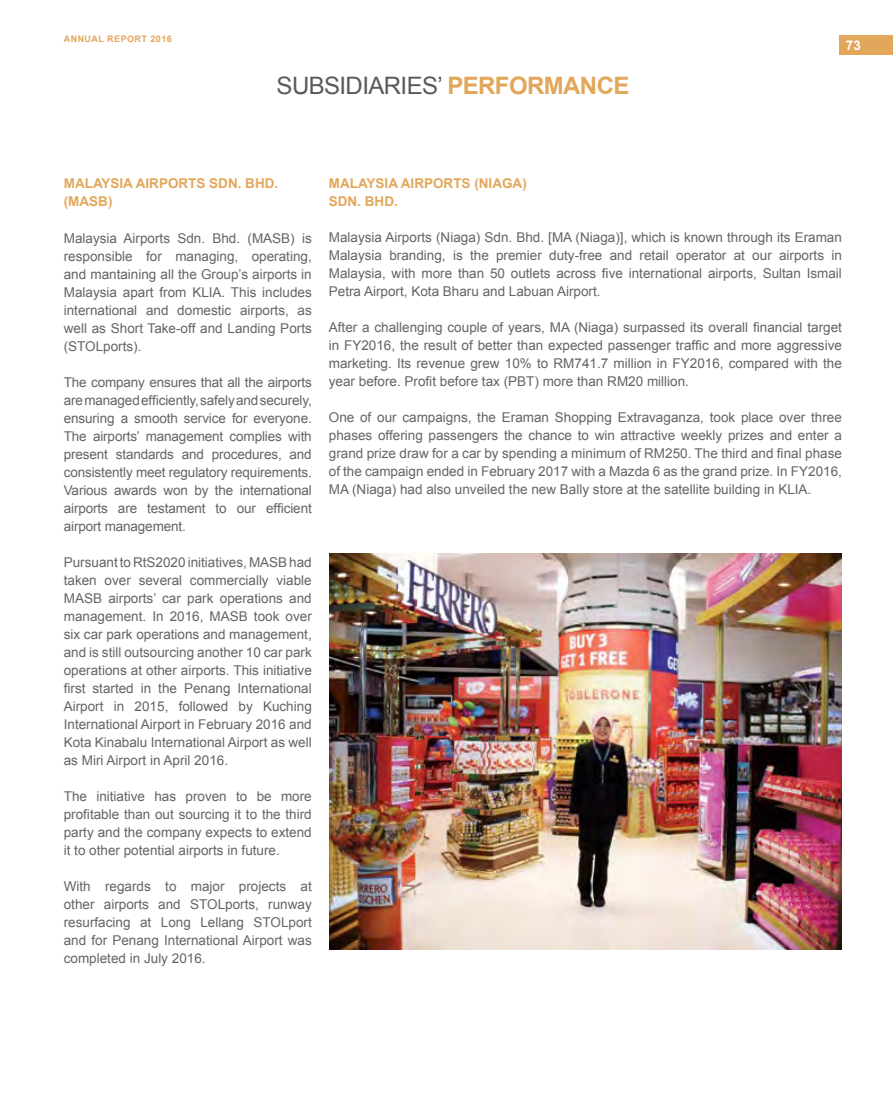
<style>
.page{position:relative;width:893px;height:1106px;background:#fff}
.page>*{position:absolute;margin:0;border:0;box-sizing:border-box;transform-origin:0 0}
.t1{font:24px "Arial";letter-spacing:-.025em;color:#58595b}
.t2{font:13.5px/18px "Arial";color:#636466;text-align:justify}
.t3{font:700 13.5px/18px "Arial";color:#e2a75b}
.t4{font:700 13.35px "Arial";color:#fff}
.t5{font:700 9px "Arial";letter-spacing:.05em;color:#e2a75b}
.s1{font-weight:700;color:#e2a75b}
</style>
<div class="page">
<div style="left:861px;top:36px;width:32px;height:19px;background:#e2a75b"></div>
<div style="left:839px;top:36px;width:28px;height:19px;background:#e2a75b"></div>
<img style="left:329px;top:553px;width:513px;height:396px">
<p class="t5" style="left:64px;top:33px;width:109px">ANNUAL REPORT 2016</p>
<h1 class="t1" style="left:277px;top:70px;width:354px">SUBSIDIARIES’ <span class="s1">PERFORMANCE</span></h1>
<p class="t4" style="left:846px;top:37px;width:17px">73</p>
<p class="t3" style="left:64px;top:175px;width:216px">MALAYSIA AIRPORTS SDN. BHD. (MASB)</p>
<p class="t2" style="left:64px;top:229px;width:250px">Malaysia Airports Sdn. Bhd. (MASB) is responsible for managing, operating, and mantaining all the Group’s airports in Malaysia apart from KLIA. This includes international and domestic airports, as well as Short Take-off and Landing Ports (STOLports).</p>
<p class="t2" style="left:64px;top:373px;width:250px">The company ensures that all the airports are managed efficiently, safely and securely, ensuring a smooth service for everyone.<br>The airports’ management complies with present standards and procedures, and consistently meet regulatory requirements.<br>Various awards won by the international airports are testament to our efficient airport management.</p>
<p class="t2" style="left:64px;top:553px;width:250px">Pursuant to RtS2020 initiatives, MASB had taken over several commercially viable MASB airports’ car park operations and management. In 2016, MASB took over six car park operations and management, and is still outsourcing another 10 car park operations at other airports. This initiative first started in the Penang International Airport in 2015, followed by Kuching International Airport in February 2016 and Kota Kinabalu International Airport as well as Miri Airport in April 2016.</p>
<p class="t2" style="left:64px;top:787px;width:250px">The initiative has proven to be more profitable than out sourcing it to the third party and the company expects to extend it to other potential airports in future.</p>
<p class="t2" style="left:64px;top:877px;width:250px">With regards to major projects at other airports and STOLports, runway resurfacing at Long Lellang STOLport and for Penang International Airport was completed in July 2016.</p>
<p class="t3" style="left:329px;top:175px;width:200px">MALAYSIA AIRPORTS (NIAGA)<br>SDN. BHD.</p>
<p class="t2" style="left:329px;top:229px;width:515px">Malaysia Airports (Niaga) Sdn. Bhd. [MA (Niaga)], which is known through its Eraman Malaysia branding, is the premier duty-free and retail operator at our airports in Malaysia, with more than 50 outlets across five international airports, Sultan Ismail Petra Airport, Kota Bharu and Labuan Airport.</p>
<p class="t2" style="left:329px;top:319px;width:515px">After a challenging couple of years, MA (Niaga) surpassed its overall financial target in FY2016, the result of better than expected passenger traffic and more aggressive marketing. Its revenue grew 10% to RM741.7 million in FY2016, compared with the year before. Profit before tax (PBT) more than RM20 million.</p>
<p class="t2" style="left:329px;top:409px;width:515px">One of our campaigns, the Eraman Shopping Extravaganza, took place over three phases offering passengers the chance to win attractive weekly prizes and enter a grand prize draw for a car by spending a minimum of RM250. The third and final phase of the campaign ended in February 2017 with a Mazda 6 as the grand prize. In FY2016, MA (Niaga) had also unveiled the new Bally store at the satellite building in KLIA.</p>
</div>
